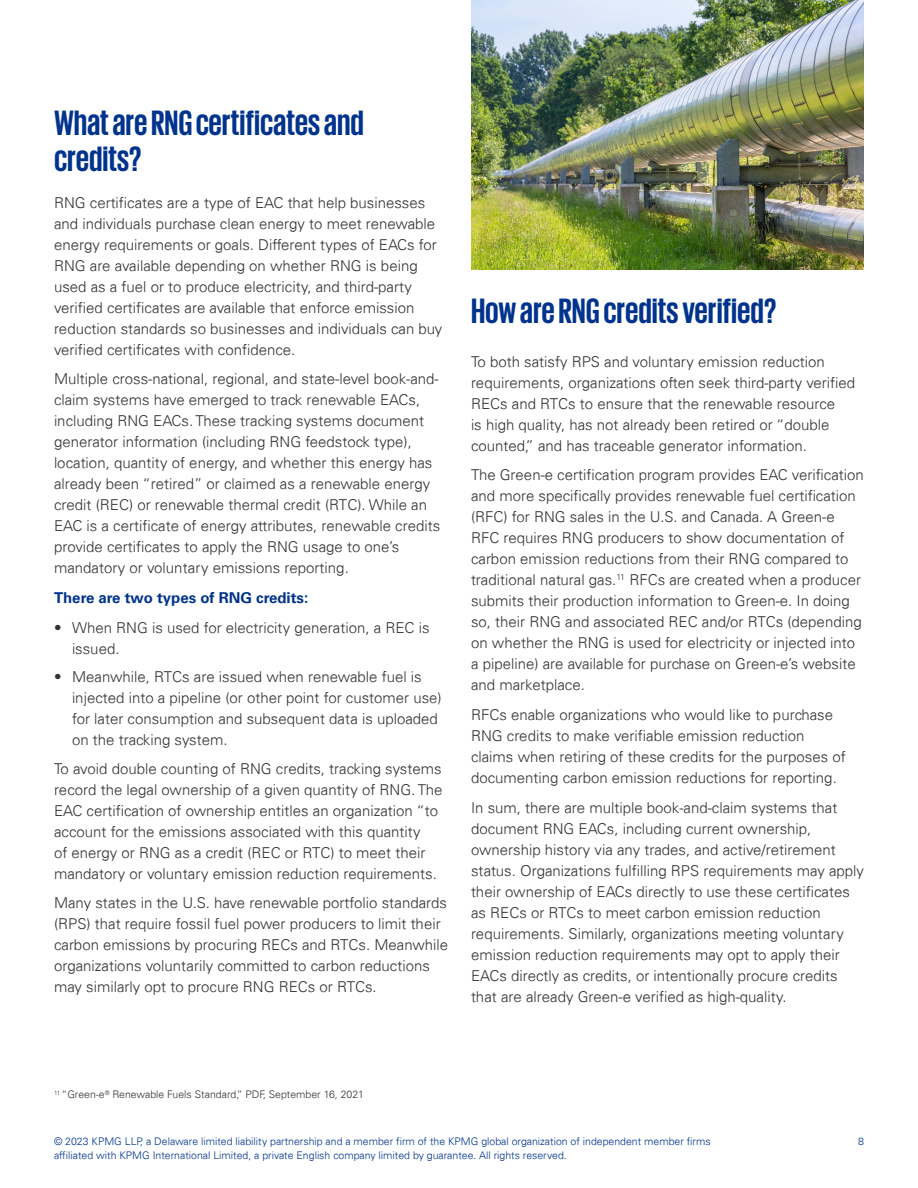
<style>
.page{position:relative;width:918px;height:1188px;background:#fff}
.page>*{position:absolute;margin:0;border:0;box-sizing:border-box;transform-origin:0 0}
.t1{font:700 36px/36px "KPMG";color:#00338d}
.t2{font:300 15px/21px "Univers 45";color:#333}
.t3{font:700 15px "Univers 65";color:#00338d}
.t4{font:300 10.5px "Univers 45";color:#00338d}
.t5{font:300 10.5px "Univers 45";color:#333}
</style>
<div class="page">
<img style="left:471px;top:0;width:393px;height:270px">
<h1 class="t1" style="left:54px;top:103px;width:311px">What are RNG certificates and credits?</h1>
<p class="t2" style="left:54px;top:192px;width:390px">RNG certificates are a type of EAC that help businesses and individuals purchase clean energy to meet renewable energy requirements or goals. Different types of EACs for RNG are available depending on whether RNG is being used as a fuel or to produce electricity, and third-party verified certificates are available that enforce emission reduction standards so businesses and individuals can buy verified certificates with confidence.</p>
<p class="t2" style="left:54px;top:369px;width:388px">Multiple cross-national, regional, and state-level book-and&shy;claim systems have emerged to track renewable EACs, including RNG EACs. These tracking systems document generator information (including RNG feedstock type), location, quantity of energy, and whether this energy has already been “retired” or claimed as a renewable energy credit (REC) or renewable thermal credit (RTC). While an EAC is a certificate of energy attributes, renewable credits provide certificates to apply the RNG usage to one’s mandatory or voluntary emissions reporting.</p>
<p class="t3" style="left:54px;top:589px;width:256px">There are two types of RNG credits:</p>
<p class="t2" style="left:72px;top:617px;width:359px;text-indent:-18px">• When RNG is used for electricity generation, a REC is issued.</p>
<p class="t2" style="left:72px;top:666px;width:371px;text-indent:-18px">• Meanwhile, RTCs are issued when renewable fuel is injected into a pipeline (or other point for customer use) for later consumption and subsequent data is uploaded on the tracking system.</p>
<p class="t2" style="left:54px;top:758px;width:390px">To avoid double counting of RNG credits, tracking systems record the legal ownership of a given quantity of RNG. The EAC certification of ownership entitles an organization “to account for the emissions associated with this quantity<br>of energy or RNG as a credit (REC or RTC) to meet their mandatory or voluntary emission reduction requirements.</p>
<p class="t2" style="left:54px;top:893px;width:396px">Many states in the U.S. have renewable portfolio standards (RPS) that require fossil fuel power producers to limit their carbon emissions by procuring RECs and RTCs. Meanwhile organizations voluntarily committed to carbon reductions may similarly opt to procure RNG RECs or RTCs.</p>
<h1 class="t1" style="left:471px;top:292px;width:307px">How are RNG credits verified?</h1>
<p class="t2" style="left:471px;top:351px;width:386px">To both satisfy RPS and voluntary emission reduction requirements, organizations often seek third-party verified RECs and RTCs to ensure that the renewable resource<br>is high quality, has not already been retired or “double counted,” and has traceable generator information.</p>
<p class="t2" style="left:471px;top:465px;width:394px">The Green-e certification program provides EAC verification and more specifically provides renewable fuel certification (RFC) for RNG sales in the U.S. and Canada. A Green-e RFC requires RNG producers to show documentation of carbon emission reductions from their RNG compared to traditional natural gas.<sup>11</sup> RFCs are created when a producer submits their production information to Green-e. In doing so, their RNG and associated REC and/or RTCs (depending on whether the RNG is used for electricity or injected into a pipeline) are available for purchase on Green-e’s website and marketplace.</p>
<p class="t2" style="left:471px;top:704px;width:376px">RFCs enable organizations who would like to purchase RNG credits to make verifiable emission reduction claims when retiring of these credits for the purposes of documenting carbon emission reductions for reporting.</p>
<p class="t2" style="left:471px;top:797px;width:395px">In sum, there are multiple book-and-claim systems that document RNG EACs, including current ownership, ownership history via any trades, and active/retirement status. Organizations fulfilling RPS requirements may apply their ownership of EACs directly to use these certificates as RECs or RTCs to meet carbon emission reduction requirements. Similarly, organizations meeting voluntary emission reduction requirements may opt to apply their EACs directly as credits, or intentionally procure credits that are already Green-e verified as high-quality.</p>
<p class="t5" style="left:54px;top:1088px;width:312px"><sup>11</sup> “Green-e<sup>®</sup> Renewable Fuels Standard,” PDF, September 16, 2021</p>
<p class="t4" style="left:54px;top:1135px;width:658px">© 2023 KPMG LLP, a Delaware limited liability partnership and a member firm of the KPMG global organization of independent member firms</p>
<p class="t4" style="left:858px;top:1135px;width:7px">8</p>
<p class="t4" style="left:54px;top:1149px;width:514px">affiliated with KPMG International Limited, a private English company limited by guarantee. All rights reserved.</p>
</div>
